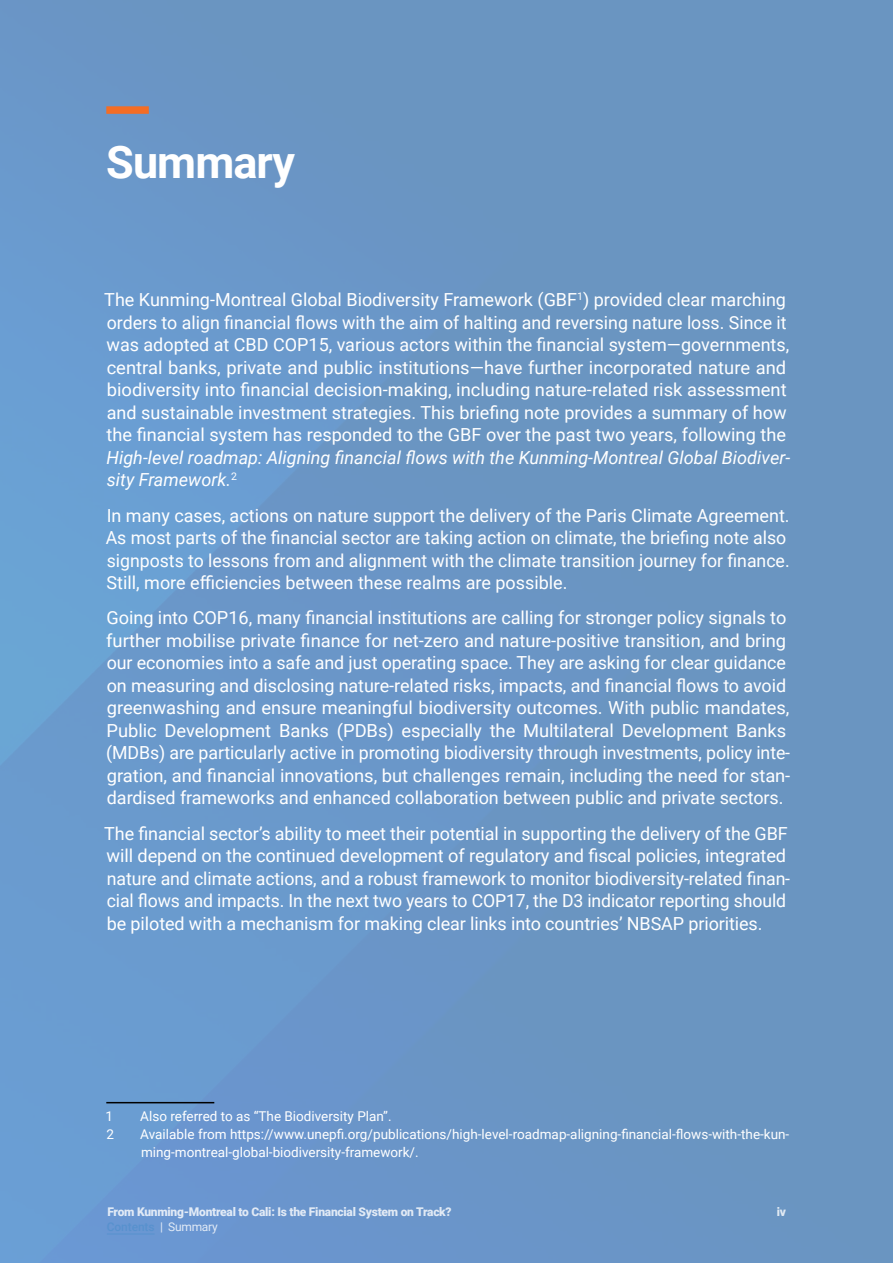
<style>
.page{position:relative;width:893px;height:1263px;background:#fff}
.page>*{position:absolute;margin:0;border:0;box-sizing:border-box;transform-origin:0 0}
.t1{font:700 45px "Roboto";letter-spacing:-.02em;color:#fff}
.t2{font:18px/22.5px "Roboto";letter-spacing:-.005em;color:#fff}
.t3{font:italic 18px/22.5px "Roboto";color:#fff}
.t4{font:13.5px/18px "Roboto";color:#fff}
.t5{font:900 12px "Roboto";letter-spacing:-.02em;color:#fff}
.t6{font:500 12px "Roboto";letter-spacing:-.01em;color:#5390cd}
.s1{font-weight:400;color:#fff}
</style>
<div class="page">
<div style="left:0;top:0;width:893px;height:1263px;background:linear-gradient(to right,#6a9bd0,#6a93bd)"></div>
<hr style="left:107px;top:1234px;width:48px;height:1px;background:#5390cd">
<div style="left:106px;top:106px;width:681px;height:8px;background:#6a95c1"></div>
<hr style="left:106px;top:1102px;width:108px;height:1px;background:#000">
<h1 class="t1" style="left:106px;top:130px;width:190px">Summary</h1>
<p class="t2" style="left:104px;top:288px;width:686px">The Kunming-Montreal Global Biodiversity Framework (GBF<sup>1</sup>) provided clear marching orders to align financial flows with the aim of halting and reversing nature loss. Since it was adopted at CBD COP15, various actors within the financial system—governments, central banks, private and public institutions—have further incorporated nature and biodiversity into financial decision-making, including nature-related risk assessment and sustainable investment strategies. This briefing note provides a summary of how the financial system has responded to the GBF over the past two years, following the</p>
<p class="t3" style="left:107px;top:446px;width:685px">High-level roadmap: Aligning financial flows with the Kunming-Montreal Global Biodiver&shy;sity Framework.<sup>2</sup></p>
<p class="t2" style="left:106px;top:503px;width:685px">In many cases, actions on nature support the delivery of the Paris Climate Agreement.<br>As most parts of the financial sector are taking action on climate, the briefing note also signposts to lessons from and alignment with the climate transition journey for finance.<br>Still, more efficiencies between these realms are possible.</p>
<p class="t2" style="left:106px;top:606px;width:686px">Going into COP16, many financial institutions are calling for stronger policy signals to further mobilise private finance for net-zero and nature-positive transition, and bring our economies into a safe and just operating space. They are asking for clear guidance on measuring and disclosing nature-related risks, impacts, and financial flows to avoid greenwashing and ensure meaningful biodiversity outcomes. With public mandates, Public Development Banks (PDBs) especially the Multilateral Development Banks (MDBs) are particularly active in promoting biodiversity through investments, policy inte&shy;gration, and financial innovations, but challenges remain, including the need for stan&shy;dardised frameworks and enhanced collaboration between public and private sectors.</p>
<p class="t2" style="left:104px;top:821px;width:687px">The financial sector’s ability to meet their potential in supporting the delivery of the GBF will depend on the continued development of regulatory and fiscal policies, integrated nature and climate actions, and a robust framework to monitor biodiversity-related finan&shy;cial flows and impacts. In the next two years to COP17, the D3 indicator reporting should be piloted with a mechanism for making clear links into countries’ NBSAP priorities.</p>
<p class="t4" style="left:105px;top:1106px;width:9px">1</p>
<p class="t4" style="left:140px;top:1106px;width:253px">Also referred to as “The Biodiversity Plan”.</p>
<p class="t4" style="left:106px;top:1124px;width:9px">2</p>
<p class="t4" style="left:140px;top:1124px;width:650px">Available from https://www.unepfi.org/publications/high-level-roadmap-aligning-financial-flows-with-the-kun&shy;ming-montreal-global-biodiversity-framework/.</p>
<p class="t5" style="left:107px;top:1203px;width:346px">From Kunming-Montreal to Cali: Is the Financial System on Track?</p>
<p class="t5" style="left:777px;top:1203px;width:11px">iv</p>
<p class="t6" style="left:107px;top:1218px;width:112px">Contents <span class="s1">| Summary</span></p>
</div>
